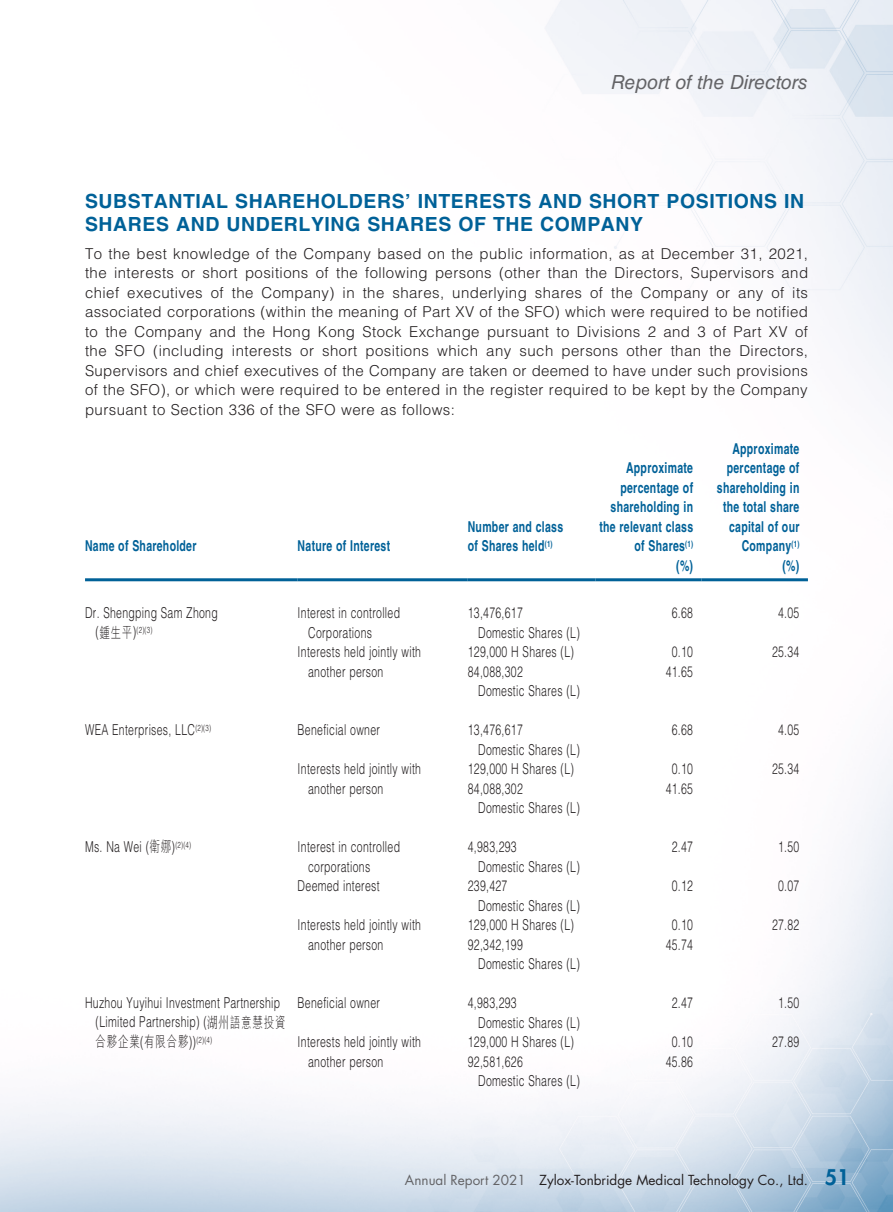
<style>
.page{position:relative;width:893px;height:1212px;background:#fff}
.page>*{position:absolute;margin:0;border:0;box-sizing:border-box;transform-origin:0 0}
._01_H1{font:700 19.5px/22.5px "Helvetica LT Std";letter-spacing:.03em;color:#006198}
.t1{font:italic 19.5px "Helvetica LT Std";color:#636366}
._00_txt{font:300 15px/19.5px "Helvetica LT Std";letter-spacing:.03em;color:#231f20;text-align:justify}
._50_Table_txt{font:300 15px/19.5px "Helvetica LT Std";letter-spacing:.03em;color:#231f20;scale:.7 1}
._50_Table_txt-2{font:700 15px/19.5px "Helvetica LT Std";letter-spacing:.03em;color:#006198;text-align:right;scale:.7 1}
._50_Table_txt_sub{font:300 15px/19.5px "Helvetica LT Std";letter-spacing:.03em;color:#231f20;scale:.7 1}
._50_Table_txt_sub-2{font:700 15px "Helvetica LT Std";letter-spacing:.03em;color:#006198;scale:.7 1}
.t2{font:13.5px "Futura Std";color:#231f20}
._50_Table_txt_sub-3{font:300 8.7px "Helvetica LT Std";color:#231f20;scale:.7 1}
.s1{font-size:15px}
.s2{font-family:"M Hei HK";font-size:15px}
.s3{font-family:"M Hei HK"}
.s4{font-family:"Adobe Ming Std"}
.s5{color:#636366}
.s6{font-weight:800;font-size:21px;color:#006198}
</style>
<div class="page">
<img style="left:0;top:0;width:893px;height:1212px">
<hr style="left:85px;top:578px;width:213px;height:3px;background:#006198">
<hr style="left:298px;top:578px;width:170px;height:3px;background:#006198">
<hr style="left:468px;top:578px;width:127px;height:3px;background:#006198">
<hr style="left:595px;top:578px;width:107px;height:3px;background:#006198">
<hr style="left:702px;top:578px;width:106px;height:3px;background:#006198">
<h1 class="t1" style="left:611px;top:71px;width:198px">Report of the Directors</h1>
<p class="_01_H1" style="left:85px;top:190px;width:721px">SUBSTANTIAL SHAREHOLDERS’ INTERESTS AND SHORT POSITIONS IN<br>SHARES AND UNDERLYING SHARES OF THE COMPANY</p>
<p class="_00_txt" style="left:85px;top:243px;width:725px">To the best knowledge of the Company based on the public information, as at December 31, 2021, the interests or short positions of the following persons (other than the Directors, Supervisors and chief executives of the Company) in the shares, underlying shares of the Company or any of its associated corporations (within the meaning of Part XV of the SFO) which were required to be notified to the Company and the Hong Kong Stock Exchange pursuant to Divisions 2 and 3 of Part XV of the SFO (including interests or short positions which any such persons other than the Directors, Supervisors and chief executives of the Company are taken or deemed to have under such provisions of the SFO), or which were required to be entered in the register required to be kept by the Company pursuant to Section 336 of the SFO were as follows:</p>
<p class="_50_Table_txt_sub-2" style="left:85px;top:537px;width:161px">Name of Shareholder</p>
<p class="_50_Table_txt-2" style="left:298px;top:536px;width:134px">Nature of Interest</p>
<p class="_50_Table_txt-2" style="left:468px;top:516px;width:138px">Number and class</p>
<p class="_50_Table_txt-2" style="left:468px;top:536px;width:123px">of Shares held<sup>(1)</sup></p>
<p class="_50_Table_txt-2" style="left:599px;top:458px;width:135px">Approximate percentage of shareholding in the relevant class of Shares<sup>(1)</sup></p>
<p class="_50_Table_txt-2" style="left:717px;top:438px;width:119px">Approximate percentage of shareholding in the total share capital of our<br>Company<sup>(1)</sup></p>
<p class="_50_Table_txt-2" style="left:676px;top:555px;width:26px">(%)</p>
<p class="_50_Table_txt-2" style="left:782px;top:555px;width:26px">(%)</p>
<p class="_50_Table_txt_sub" style="left:85px;top:603px;width:191px">Dr. Shengping Sam Zhong</p>
<p class="_50_Table_txt_sub-3" style="left:96px;top:625px;width:83px"><span class="s1">(</span><span class="s2">鍾生平</span><span class="s1">)</span>(2)(3)</p>
<p class="_50_Table_txt" style="left:308px;top:603px;width:133px;text-indent:-11px">Interest in controlled<br>Corporations</p>
<p class="_50_Table_txt" style="left:478px;top:603px;width:147px;text-indent:-11px">13,476,617<br>Domestic Shares (L)</p>
<p class="_50_Table_txt" style="left:672px;top:603px;width:32px">6.68</p>
<p class="_50_Table_txt" style="left:778px;top:603px;width:32px">4.05</p>
<p class="_50_Table_txt" style="left:308px;top:642px;width:163px;text-indent:-11px">Interests held jointly with another person</p>
<p class="_50_Table_txt" style="left:468px;top:642px;width:153px">129,000 H Shares (L)</p>
<p class="_50_Table_txt" style="left:672px;top:642px;width:32px">0.10</p>
<p class="_50_Table_txt" style="left:772px;top:642px;width:41px">25.34</p>
<p class="_50_Table_txt" style="left:478px;top:661px;width:147px;text-indent:-11px">84,088,302<br>Domestic Shares (L)</p>
<p class="_50_Table_txt" style="left:666px;top:661px;width:41px">41.65</p>
<p class="_50_Table_txt_sub" style="left:85px;top:720px;width:182px">WEA Enterprises, LLC<sup>(2)(3)</sup></p>
<p class="_50_Table_txt" style="left:298px;top:720px;width:119px">Beneficial owner</p>
<p class="_50_Table_txt" style="left:478px;top:720px;width:147px;text-indent:-11px">13,476,617<br>Domestic Shares (L)</p>
<p class="_50_Table_txt" style="left:672px;top:720px;width:32px">6.68</p>
<p class="_50_Table_txt" style="left:778px;top:720px;width:32px">4.05</p>
<p class="_50_Table_txt" style="left:308px;top:759px;width:163px;text-indent:-11px">Interests held jointly with another person</p>
<p class="_50_Table_txt" style="left:468px;top:759px;width:153px">129,000 H Shares (L)</p>
<p class="_50_Table_txt" style="left:672px;top:759px;width:32px">0.10</p>
<p class="_50_Table_txt" style="left:772px;top:759px;width:41px">25.34</p>
<p class="_50_Table_txt" style="left:478px;top:778px;width:147px;text-indent:-11px">84,088,302<br>Domestic Shares (L)</p>
<p class="_50_Table_txt" style="left:666px;top:778px;width:41px">41.65</p>
<p class="_50_Table_txt_sub" style="left:85px;top:837px;width:153px">Ms. Na Wei (<span class="s3">衛娜</span>)<sup>(2)(4)</sup></p>
<p class="_50_Table_txt" style="left:308px;top:837px;width:133px;text-indent:-11px">Interest in controlled corporations</p>
<p class="_50_Table_txt" style="left:478px;top:837px;width:147px;text-indent:-11px">4,983,293<br>Domestic Shares (L)</p>
<p class="_50_Table_txt" style="left:672px;top:837px;width:32px">2.47</p>
<p class="_50_Table_txt" style="left:778px;top:837px;width:32px">1.50</p>
<p class="_50_Table_txt" style="left:298px;top:876px;width:119px">Deemed interest</p>
<p class="_50_Table_txt" style="left:478px;top:876px;width:147px;text-indent:-11px">239,427<br>Domestic Shares (L)</p>
<p class="_50_Table_txt" style="left:672px;top:876px;width:32px">0.12</p>
<p class="_50_Table_txt" style="left:778px;top:876px;width:32px">0.07</p>
<p class="_50_Table_txt" style="left:308px;top:915px;width:163px;text-indent:-11px">Interests held jointly with another person</p>
<p class="_50_Table_txt" style="left:468px;top:915px;width:153px">129,000 H Shares (L)</p>
<p class="_50_Table_txt" style="left:672px;top:915px;width:32px">0.10</p>
<p class="_50_Table_txt" style="left:772px;top:915px;width:41px">27.82</p>
<p class="_50_Table_txt" style="left:478px;top:934px;width:147px;text-indent:-11px">92,342,199<br>Domestic Shares (L)</p>
<p class="_50_Table_txt" style="left:666px;top:934px;width:41px">45.74</p>
<p class="_50_Table_txt_sub" style="left:96px;top:993px;width:273px;text-indent:-11px">Huzhou Yuyihui Investment Partnership (Limited Partnership) (<span class="s4">湖州</span><span class="s3">語意慧投資合夥企業</span>(<span class="s3">有限合夥</span>))<sup>(2)(4)</sup></p>
<p class="_50_Table_txt" style="left:298px;top:993px;width:119px">Beneficial owner</p>
<p class="_50_Table_txt" style="left:478px;top:993px;width:147px;text-indent:-11px">4,983,293<br>Domestic Shares (L)</p>
<p class="_50_Table_txt" style="left:672px;top:993px;width:32px">2.47</p>
<p class="_50_Table_txt" style="left:778px;top:993px;width:32px">1.50</p>
<p class="_50_Table_txt" style="left:308px;top:1032px;width:163px;text-indent:-11px">Interests held jointly with another person</p>
<p class="_50_Table_txt" style="left:468px;top:1032px;width:153px">129,000 H Shares (L)</p>
<p class="_50_Table_txt" style="left:672px;top:1032px;width:32px">0.10</p>
<p class="_50_Table_txt" style="left:772px;top:1032px;width:41px">27.89</p>
<p class="_50_Table_txt" style="left:478px;top:1051px;width:147px;text-indent:-11px">92,581,626<br>Domestic Shares (L)</p>
<p class="_50_Table_txt" style="left:666px;top:1051px;width:41px">45.86</p>
<p class="t2" style="left:405px;top:1171px;width:446px"><span class="s5">Annual Report 2021</span> Zylox-Tonbridge Medical Technology Co., Ltd. <span class="s6">51</span></p>
</div>
